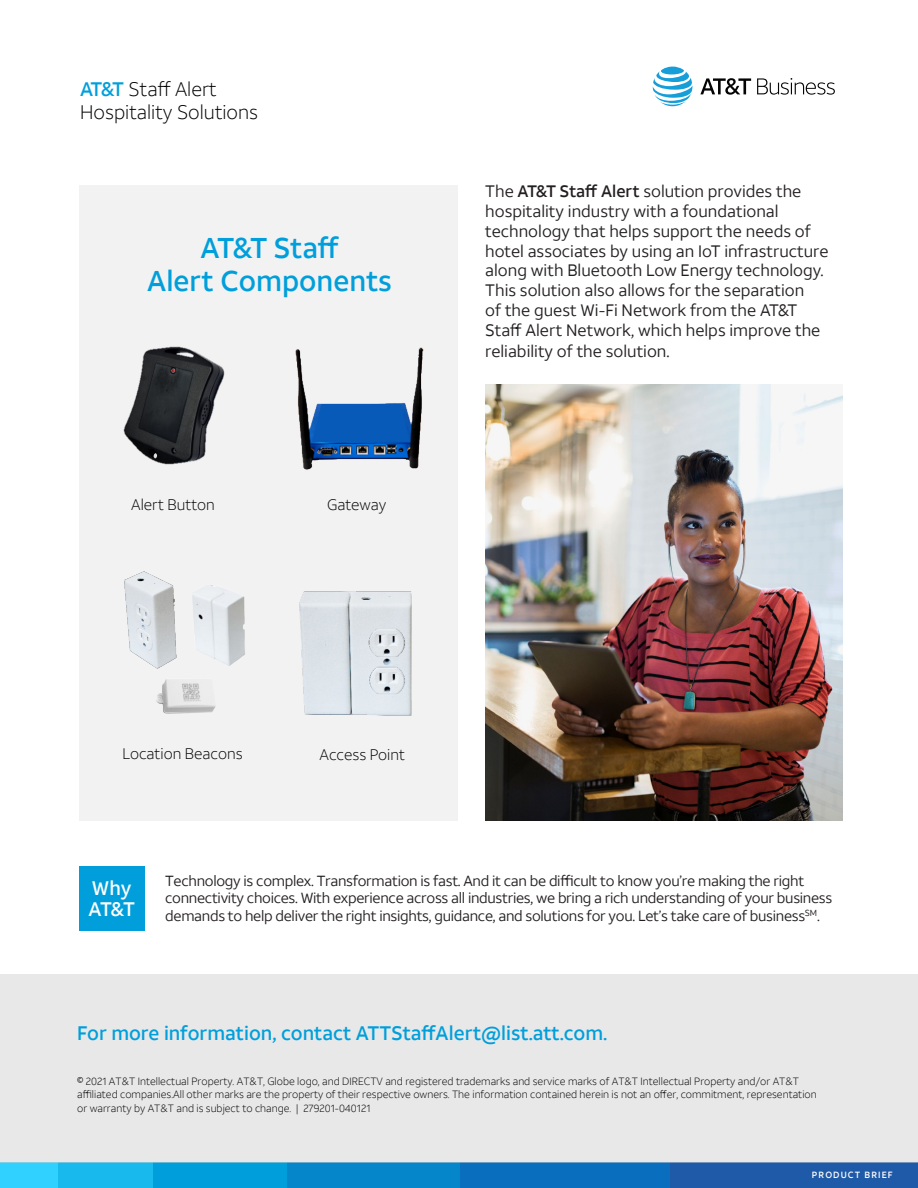
<style>
.page{position:relative;width:918px;height:1188px;background:#fff}
.page>*{position:absolute;margin:0;border:0;box-sizing:border-box;transform-origin:0 0}
.t1{font:500 28.5px/33px "ATT Aleck Sans";color:#009fdb;text-align:center}
.t2{font:500 19.5px "ATT Aleck Sans";color:#009fdb}
.AT_T_type{font:300 19.5px "ATT Aleck Sans";color:#000}
.AT_T_type-2{font:500 19.5px/21px "ATT Aleck Sans";color:#fff}
.t3{font:16.5px/20px "ATT Aleck Sans";color:#231f20}
.t4{font:300 15.15px "ATT Aleck Sans";color:#000}
.AT_T_type-3{font:14.7px/17.5px "ATT Aleck Sans";letter-spacing:-.02em;color:#231f20}
.Legal{font:300 10.5px/13.5px "ATT Aleck Sans";color:#000}
.t5{font:500 9px "ATT Aleck Sans";letter-spacing:.12em;color:#fff}
.s1{font-weight:500;color:#009fdb}
.s2{font-weight:500}
</style>
<div class="page">
<svg style="left:653px;top:67px;width:39px;height:39px"></svg>
<svg style="left:700px;top:78px;width:51px;height:17px"></svg>
<svg style="left:757px;top:78px;width:78px;height:17px"></svg>
<div style="left:669px;top:1163px;width:249px;height:25px;background:#1f5aa9"></div>
<div style="left:459px;top:1163px;width:211px;height:25px;background:#0a6ebe"></div>
<div style="left:287px;top:1163px;width:172px;height:25px;background:#0586cb"></div>
<div style="left:153px;top:1163px;width:134px;height:25px;background:#009fdb"></div>
<div style="left:57px;top:1163px;width:96px;height:25px;background:#18b9ed"></div>
<div style="left:0;top:1162px;width:57px;height:26px;background:#30d1ff"></div>
<div style="left:0;top:974px;width:918px;height:189px;background:#e8e8e8"></div>
<div style="left:79px;top:866px;width:65px;height:65px;background:#009fdb"></div>
<div style="left:79px;top:185px;width:379px;height:636px;background:#f2f2f2"></div>
<img style="left:299px;top:591px;width:113px;height:125px">
<img style="left:123px;top:346px;width:102px;height:119px">
<img style="left:485px;top:384px;width:358px;height:437px">
<img style="left:124px;top:571px;width:53px;height:96px">
<img style="left:154px;top:663px;width:62px;height:51px">
<img style="left:180px;top:585px;width:65px;height:81px">
<img style="left:295px;top:347px;width:129px;height:123px">
<p class="AT_T_type" style="left:80px;top:77px;width:138px"><span class="s1">AT&amp;T</span> Staff Alert</p>
<p class="AT_T_type" style="left:80px;top:100px;width:179px">Hospitality Solutions</p>
<p class="t1" style="left:147px;top:232px;width:246px">AT&amp;T Staff<br>Alert Components</p>
<p class="t4" style="left:131px;top:495px;width:85px">Alert Button</p>
<p class="t4" style="left:327px;top:495px;width:61px">Gateway</p>
<p class="t3" style="left:485px;top:181px;width:345px">The <span class="s2">AT&amp;T Staff Alert</span> solution provides the hospitality industry with a foundational technology that helps support the needs of hotel associates by using an IoT infrastructure along with Bluetooth Low Energy technology.<br>This solution also allows for the separation<br>of the guest Wi-Fi Network from the AT&amp;T Staff Alert Network, which helps improve the reliability of the solution.</p>
<p class="t4" style="left:123px;top:744px;width:122px">Location Beacons</p>
<p class="t4" style="left:320px;top:745px;width:87px">Access Point</p>
<p class="AT_T_type-2" style="left:89px;top:878px;width:48px">Why<br>AT&amp;T</p>
<p class="AT_T_type-3" style="left:165px;top:872px;width:669px">Technology is complex. Transformation is fast. And it can be difficult to know you’re making the right connectivity choices. With experience across all industries, we bring a rich understanding of your business demands to help deliver the right insights, guidance, and solutions for you. Let’s take care of business<sup>SM</sup>.</p>
<p class="t2" style="left:77px;top:1021px;width:532px">For more information, contact ATTStaffAlert@list.att.com.</p>
<p class="Legal" style="left:77px;top:1074px;width:741px">© 2021 AT&amp;T Intellectual Property. AT&amp;T, Globe logo, and DIRECTV and registered trademarks and service marks of AT&amp;T Intellectual Property and/or AT&amp;T affiliated companies.All other marks are the property of their respective owners. The information contained herein is not an offer, commitment, representation or warranty by AT&amp;T and is subject to change. | 279201-040121</p>
<p class="t5" style="left:812px;top:1169px;width:82px">PRODUCT BRIEF</p>
</div>
